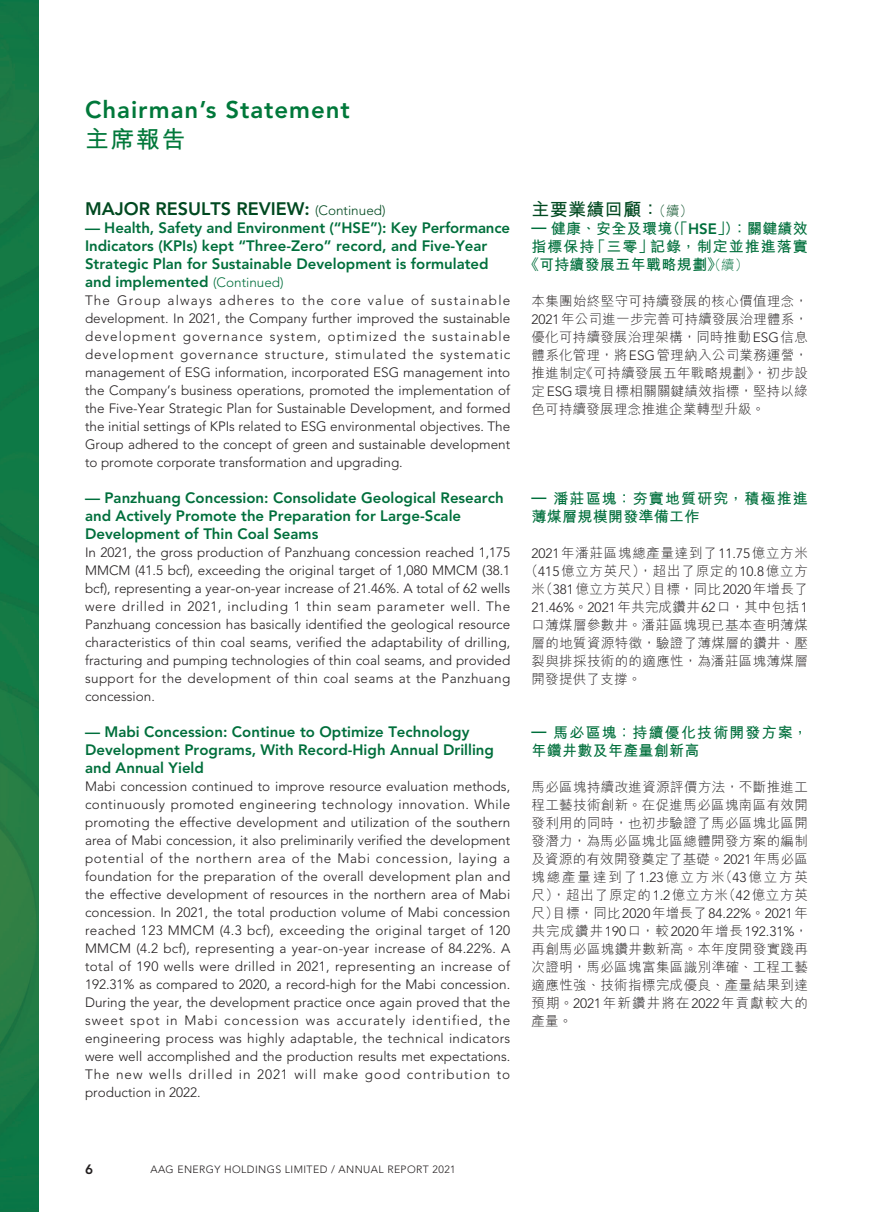
<style>
.page{position:relative;width:893px;height:1212px;background:#fff}
.page>*{position:absolute;margin:0;border:0;box-sizing:border-box;transform-origin:0 0}
.t1{font:800 24px "Avenir LT Std";letter-spacing:.04em;color:#00783a}
.t2{font:24px "M Hei HK Bold E Ten B5 H";color:#00783a}
.t3{font:800 18px "Avenir LT Std";color:#004920}
.t4{font:18px "M Hei HK Bold E Ten B5 H";letter-spacing:.02em;color:#004920}
.t5{font:800 15px/18px "Avenir LT Std";color:#006f3c}
.t6{font:15px "M Hei HK Bold E Ten B5 H";letter-spacing:.02em;color:#006f3c}
.t7{font:15px/18px "M Hei HK Bold E Ten B5 H";letter-spacing:.08em;color:#006f3c}
.t8{font:15px/18px "M Hei HK Bold E Ten B5 H";letter-spacing:.075em;color:#006f3c}
.t9{font:15px "M Hei HK Bold E Ten B5 H";letter-spacing:.065em;color:#006f3c}
.t10{font:300 13.5px/18px "Avenir LT Std";color:#231f20;text-align:justify}
.t11{font:13.5px/18px "M Hei HK Light E Ten B5 H";letter-spacing:.03em;color:#231f20;text-align:justify}
.t12{font:13.5px/18px "M Hei HK Light E Ten B5 H";letter-spacing:.05em;color:#231f20;text-align:center}
.t13{font:800 13.5px "Avenir LT Std";color:#231f20}
.t14{font:300 10.5px "Avenir LT Std";letter-spacing:.04em;color:#231f20}
.s1{font-weight:300;font-size:13.5px}
.s2{font-family:"M Hei HK Light E Ten B5 H";font-size:13.5px}
.s3{font-family:"Avenir LT Std";font-weight:800}
.s4{font-family:"Avenir LT Std";font-weight:300}
.s5{font-family:"M Hei HK Light E Ten B5 H";font-weight:400}
</style>
<div class="page">
<img style="left:0;top:0;width:38px;height:1212px">
<h1 class="t1" style="left:85px;top:99px;width:266px">Chairman’s Statement</h1>
<h1 class="t2" style="left:85px;top:130px;width:102px">主席報告</h1>
<h2 class="t3" style="left:85px;top:201px;width:302px">MAJOR RESULTS REVIEW: <span class="s1">(Continued)</span></h2>
<p class="t5" style="left:85px;top:220px;width:427px">— Health, Safety and Environment (“HSE”): Key Performance Indicators (KPIs) kept “Three-Zero” record, and Five-Year Strategic Plan for Sustainable Development is formulated and implemented <span class="s1">(Continued)</span></p>
<p class="t10" style="left:85px;top:292px;width:427px">The Group always adheres to the core value of sustainable development. In 2021, the Company further improved the sustainable development governance system, optimized the sustainable development governance structure, stimulated the systematic management of ESG information, incorporated ESG management into the Company’s business operations, promoted the implementation of the Five-Year Strategic Plan for Sustainable Development, and formed the initial settings of KPIs related to ESG environmental objectives. The Group adhered to the concept of green and sustainable development to promote corporate transformation and upgrading.</p>
<p class="t5" style="left:85px;top:490px;width:420px">— Panzhuang Concession: Consolidate Geological Research and Actively Promote the Preparation for Large-Scale<br>Development of Thin Coal Seams</p>
<p class="t10" style="left:85px;top:544px;width:427px">In 2021, the gross production of Panzhuang concession reached 1,175<br>MMCM (41.5 bcf), exceeding the original target of 1,080 MMCM (38.1 bcf), representing a year-on-year increase of 21.46%. A total of 62 wells were drilled in 2021, including 1 thin seam parameter well. The Panzhuang concession has basically identified the geological resource characteristics of thin coal seams, verified the adaptability of drilling, fracturing and pumping technologies of thin coal seams, and provided support for the development of thin coal seams at the Panzhuang concession.</p>
<p class="t5" style="left:85px;top:724px;width:410px">— Mabi Concession: Continue to Optimize Technology<br>Development Programs, With Record-High Annual Drilling and Annual Yield</p>
<p class="t10" style="left:85px;top:778px;width:427px">Mabi concession continued to improve resource evaluation methods, continuously promoted engineering technology innovation. While promoting the effective development and utilization of the southern area of Mabi concession, it also preliminarily verified the development potential of the northern area of the Mabi concession, laying a foundation for the preparation of the overall development plan and the effective development of resources in the northern area of Mabi concession. In 2021, the total production volume of Mabi concession reached 123 MMCM (4.3 bcf), exceeding the original target of 120<br>MMCM (4.2 bcf), representing a year-on-year increase of 84.22%. A total of 190 wells were drilled in 2021, representing an increase of 192.31% as compared to 2020, a record-high for the Mabi concession.<br>During the year, the development practice once again proved that the sweet spot in Mabi concession was accurately identified, the engineering process was highly adaptable, the technical indicators were well accomplished and the production results met expectations.<br>The new wells drilled in 2021 will make good contribution to production in 2022.</p>
<h2 class="t4" style="left:531px;top:202px;width:163px">主要業績回顧：<span class="s2">（續）</span></h2>
<p class="t6" style="left:531px;top:223px;width:278px"><span class="s3">—</span> 健康、安全及環境（「<span class="s3">HSE</span>」）：關鍵績效</p>
<p class="t9" style="left:531px;top:241px;width:278px">指標保持「三零」記錄，制定並推進落實</p>
<p class="t6" style="left:524px;top:259px;width:226px">《可持續發展五年戰略規劃》<span class="s2">（續）</span></p>
<p class="t11" style="left:531px;top:294px;width:278px">本集團始終堅守可持續發展的核心價值理念，<span class="s4">2021</span>年公司進一步完善可持續發展治理體系，優化可持續發展治理架構，同時推動<span class="s4">ESG</span>信息體系化管理，將<span class="s4">ESG</span>管理納入公司業務運營，推進制定《可持續發展五年戰略規劃》，初步設定<span class="s4">ESG</span>環境目標相關關鍵績效指標，堅持以綠色可持續發展理念推進企業轉型升級。</p>
<p class="t7" style="left:531px;top:491px;width:278px"><span class="s3">—</span> 潘莊區塊：夯實地質研究，積極推進薄煤層規模開發準備工作</p>
<p class="t12" style="left:525px;top:546px;width:285px"><span class="s4">2021</span>年潘莊區塊總產量達到了<span class="s4">11.75</span>億立方米（<span class="s4">415</span>億立方英尺），超出了原定的<span class="s4">10.8</span>億立方米（<span class="s4">381</span>億立方英尺）目標，同比<span class="s4">2020</span>年增長了</p>
<p class="t10" style="left:531px;top:599px;width:278px">21.46%<span class="s5">。</span>2021<span class="s5">年共完成鑽井</span>62<span class="s5">口，其中包括</span>1</p>
<p class="t11" style="left:531px;top:618px;width:278px">口薄煤層參數井。潘莊區塊現已基本查明薄煤層的地質資源特徵，驗證了薄煤層的鑽井、壓裂與排採技術的的適應性，為潘莊區塊薄煤層開發提供了支撐。</p>
<p class="t8" style="left:531px;top:725px;width:278px"><span class="s3">—</span> 馬必區塊：持續優化技術開發方案，年鑽井數及年產量創新高</p>
<p class="t11" style="left:531px;top:780px;width:278px">馬必區塊持續改進資源評價方法，不斷推進工程工藝技術創新。在促進馬必區塊南區有效開發利用的同時，也初步驗證了馬必區塊北區開發潛力，為馬必區塊北區總體開發方案的編制及資源的有效開發奠定了基礎。<span class="s4">2021</span>年馬必區塊總產量達到了<span class="s4">1.23</span>億立方米（<span class="s4">43</span>億立方英尺），超出了原定的<span class="s4">1.2</span>億立方米（<span class="s4">42</span>億立方英</p>
<p class="t10" style="left:531px;top:905px;width:278px"><span class="s5">尺）目標，同比</span>2020<span class="s5">年增長了</span>84.22%<span class="s5">。</span>2021<span class="s5">年共完成鑽井</span>190<span class="s5">口，較</span>2020<span class="s5">年增長</span>192.31%<span class="s5">，</span></p>
<p class="t11" style="left:532px;top:942px;width:278px">再創馬必區塊鑽井數新高。本年度開發實踐再次證明，馬必區塊富集區識別準確、工程工藝適應性強、技術指標完成優良、產量結果到達預期。<span class="s4">2021</span>年新鑽井將在<span class="s4">2022</span>年貢獻較大的產量。</p>
<p class="t13" style="left:85px;top:1163px;width:9px">6</p>
<p class="t14" style="left:150px;top:1165px;width:307px">AAG ENERGY HOLDINGS LIMITED / ANNUAL REPORT 2021</p>
</div>
